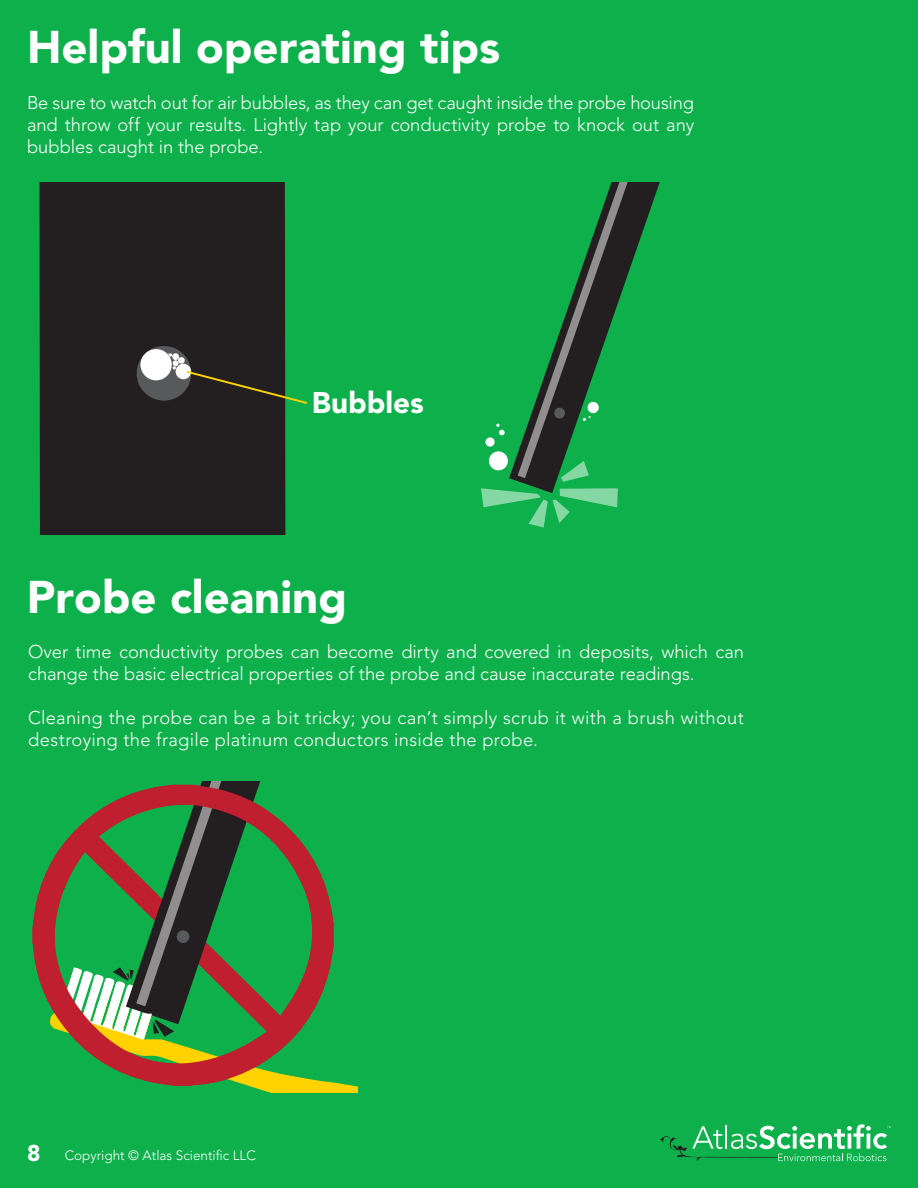
<style>
.page{position:relative;width:918px;height:1188px;background:#0db04b}
.page>*{position:absolute;margin:0;border:0;box-sizing:border-box;transform-origin:0 0}
.t1{font:900 22.2px "Avenir";color:#fff}
.t2{font:300 18.3px/22px "Avenir";letter-spacing:.005em;color:#fff}
.t3{font:900 14.4px "Avenir";color:#fff}
.t4{font:300 13.5px "Avenir";color:#fff}
.t5{font:900 11.1px "Avenir";color:#fff}
</style>
<div class="page">
<div style="left:489px;top:451px;width:19px;height:19px;background:#fff;border-radius:50%"></div>
<svg style="left:485px;top:437px;width:10px;height:10px"></svg>
<svg style="left:496px;top:424px;width:9px;height:11px"></svg>
<svg style="left:481px;top:488px;width:137px;height:39px"></svg>
<div style="left:39px;top:182px;width:246px;height:353px;background:#231f20"></div>
<div style="left:137px;top:346px;width:54px;height:55px;background:#58595b;border-radius:50%"></div>
<div style="left:140px;top:349px;width:32px;height:31px;background:#fff;border-radius:50%"></div>
<div style="left:176px;top:364px;width:15px;height:15px;background:#fff;border-radius:50%"></div>
<div style="left:178px;top:357px;width:7px;height:7px;background:#fff;border-radius:50%"></div>
<svg style="left:168px;top:353px;width:11px;height:17px"></svg>
<div style="left:172px;top:353px;width:7px;height:7px;background:#fff;border-radius:50%"></div>
<svg style="left:185px;top:370px;width:123px;height:35px"></svg>
<svg style="left:509px;top:182px;width:151px;height:311px"></svg>
<svg style="left:518px;top:182px;width:122px;height:300px"></svg>
<svg style="left:33px;top:867px;width:16px;height:136px;fill:#bf1f2e"></svg>
<svg style="left:49px;top:781px;width:309px;height:312px"></svg>
<svg style="left:660px;top:1124px;width:231px;height:37px"></svg>
<p class="t1" style="left:27px;top:42px;width:475px">Helpful operating tips</p>
<p class="t2" style="left:27px;top:93px;width:669px;text-align:justify">Be sure to watch out for air bubbles, as they can get caught inside the probe housing and throw off your results. Lightly tap your conductivity probe to knock out any bubbles caught in the probe.</p>
<p class="t3" style="left:312px;top:400px;width:113px">Bubbles</p>
<p class="t1" style="left:27px;top:592px;width:321px">Probe cleaning</p>
<p class="t2" style="left:28px;top:642px;width:718px">Over time conductivity probes can become dirty and covered in deposits, which can change the basic electrical properties of the probe and cause inaccurate readings.</p>
<p class="t2" style="left:28px;top:708px;width:717px">Cleaning the probe can be a bit tricky; you can’t simply scrub it with a brush without destroying the fragile platinum conductors inside the probe.</p>
<p class="t5" style="left:27px;top:1151px;width:15px">8</p>
<p class="t4" style="left:65px;top:1150px;width:193px">Copyright © Atlas Scientific LLC</p>
</div>
